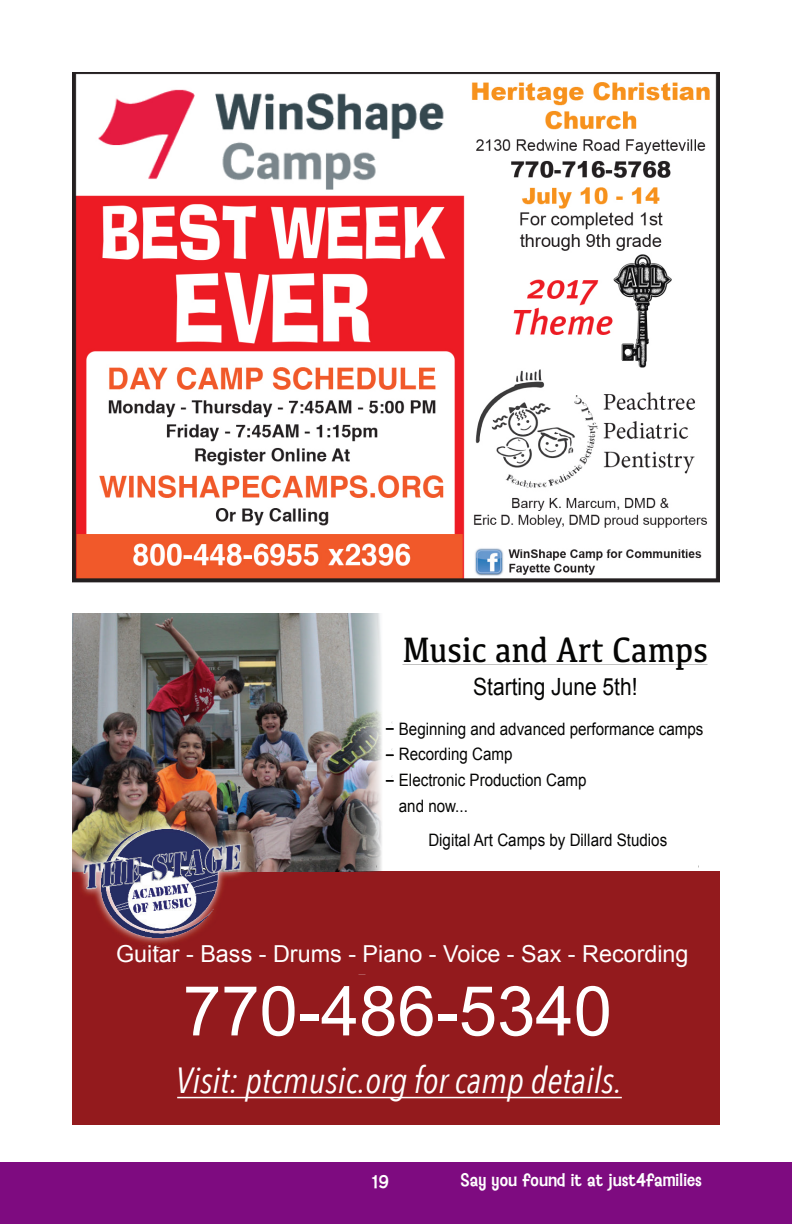
<style>
.page{position:relative;width:792px;height:1224px;background:#fff}
.page>*{position:absolute;margin:0;border:0;box-sizing:border-box;transform-origin:0 0}
.t1{font:69px "Arial";color:#fff}
.t2{font:italic 36.4px "Avenir Next Condensed";color:#fff}
.t3{font:36.4px "Kefa";color:#050504;scale:.88 1}
.t4{font:23.8px "Arial";color:#050504;scale:.88 1}
.t5{font:23.4px "Arial";color:#fff}
.t6{font:17.2px/25.8px "Arial";color:#050504;scale:.88 1}
.t7{font:16px "Baileywick JF Gothic";color:#fff}
</style>
<div class="page">
<div style="left:0;top:1162px;width:792px;height:62px;background:#7e0b80"></div>
<div style="left:72px;top:871px;width:647px;height:254px;background:#931a1d"></div>
<hr style="left:177px;top:1097px;width:445px;height:1px;background:#fff">
<img style="left:72px;top:614px;width:310px;height:258px">
<img style="left:74px;top:819px;width:177px;height:125px">
<img style="left:82px;top:825px;width:159px;height:112px">
<svg style="left:386px;top:728px;width:7px;height:2px"></svg>
<svg style="left:386px;top:754px;width:7px;height:2px"></svg>
<svg style="left:386px;top:780px;width:7px;height:2px"></svg>
<img style="left:72px;top:72px;width:648px;height:511px">
<p class="t3" style="left:403px;top:627px;width:348px">Music and Art Camps</p>
<p class="t4" style="left:473px;top:671px;width:188px">Starting June 5th!</p>
<p class="t6" style="left:399px;top:716px;width:348px">Beginning and advanced performance camps<br>Recording Camp<br>Electronic Production Camp<br>and now...</p>
<p class="t6" style="left:428px;top:827px;width:273px">Digital Art Camps by Dillard Studios</p>
<p class="t5" style="left:116px;top:939px;width:574px">Guitar - Bass - Drums - Piano - Voice - Sax - Recording</p>
<p class="t1" style="left:183px;top:966px;width:431px">770-486-5340</p>
<p class="t2" style="left:176px;top:1058px;width:447px">Visit: ptcmusic.org for camp details.</p>
<p class="t7" style="left:372px;top:1171px;width:19px">19</p>
<p class="t7" style="left:460px;top:1169px;width:244px">Say you found it at just4families</p>
</div>
